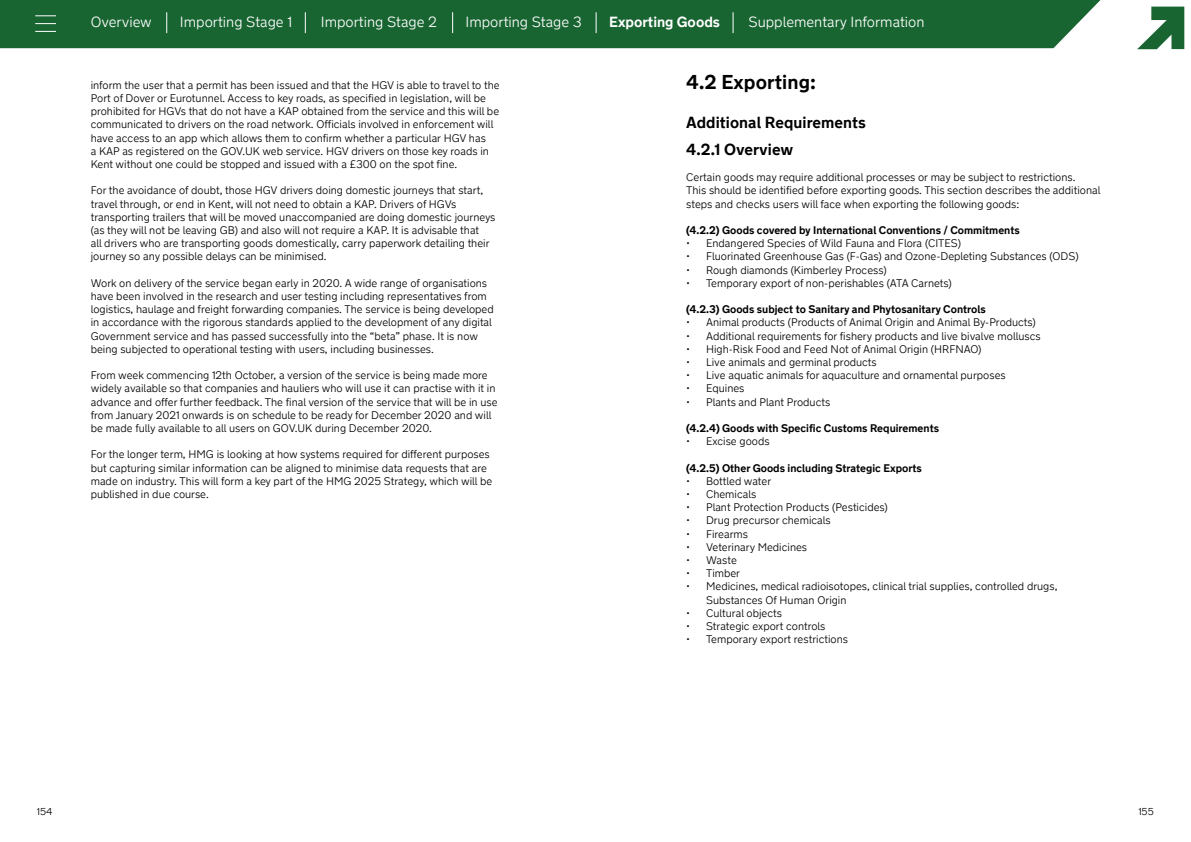
<style>
.page{position:relative;width:1191px;height:842px;background:#fff}
.page>*{position:absolute;margin:0;border:0;box-sizing:border-box;transform-origin:0 0}
.t1{font:700 20px "New Transport";letter-spacing:.005em;color:#000}
.t2{font:700 16px/26.4px "New Transport";letter-spacing:.005em;color:#000}
.t3{font:300 14.7px "New Transport";color:#fff}
.t4{font:700 14.7px "New Transport";color:#fff}
.t5{font:300 11px/13.2px "New Transport";color:#000}
.t6{font:700 11px "New Transport";color:#000}
.t7{font:300 10px "New Transport";color:#000}
</style>
<div class="page">
<div style="left:0;top:0;width:1101px;height:48px;background:#186531"></div>
<svg style="left:1137px;top:7px;width:47px;height:42px"></svg>
<svg style="left:166px;top:12px;width:1px;height:21px"></svg>
<svg style="left:305px;top:12px;width:1px;height:21px"></svg>
<svg style="left:452px;top:12px;width:1px;height:21px"></svg>
<svg style="left:595px;top:12px;width:1px;height:21px"></svg>
<svg style="left:732px;top:12px;width:1px;height:21px"></svg>
<svg style="left:35px;top:15px;width:21px;height:1px"></svg>
<svg style="left:35px;top:23px;width:21px;height:1px"></svg>
<svg style="left:35px;top:31px;width:21px;height:1px"></svg>
<h3 class="t3" style="left:91px;top:13px;width:62px">Overview</h3>
<h3 class="t3" style="left:180px;top:13px;width:114px">Importing Stage 1</h3>
<h3 class="t3" style="left:321px;top:13px;width:118px">Importing Stage 2</h3>
<h3 class="t3" style="left:465px;top:13px;width:118px">Importing Stage 3</h3>
<h3 class="t4" style="left:609px;top:13px;width:112px">Exporting Goods</h3>
<h3 class="t3" style="left:748px;top:13px;width:178px">Supplementary Information</h3>
<p class="t5" style="left:91px;top:78px;width:410px">inform the user that a permit has been issued and that the HGV is able to travel to the Port of Dover or Eurotunnel. Access to key roads, as specified in legislation, will be prohibited for HGVs that do not have a KAP obtained from the service and this will be communicated to drivers on the road network. Officials involved in enforcement will have access to an app which allows them to confirm whether a particular HGV has<br>a KAP as registered on the GOV.UK web service. HGV drivers on those key roads in Kent without one could be stopped and issued with a £300 on the spot fine.</p>
<p class="t5" style="left:91px;top:184px;width:406px">For the avoidance of doubt, those HGV drivers doing domestic journeys that start, travel through, or end in Kent, will not need to obtain a KAP. Drivers of HGVs transporting trailers that will be moved unaccompanied are doing domestic journeys (as they will not be leaving GB) and also will not require a KAP. It is advisable that<br>all drivers who are transporting goods domestically, carry paperwork detailing their journey so any possible delays can be minimised.</p>
<p class="t5" style="left:91px;top:276px;width:404px">Work on delivery of the service began early in 2020. A wide range of organisations have been involved in the research and user testing including representatives from logistics, haulage and freight forwarding companies. The service is being developed in accordance with the rigorous standards applied to the development of any digital Government service and has passed successfully into the “beta” phase. It is now being subjected to operational testing with users, including businesses.</p>
<p class="t5" style="left:91px;top:369px;width:408px">From week commencing 12th October, a version of the service is being made more widely available so that companies and hauliers who will use it can practise with it in advance and offer further feedback. The final version of the service that will be in use from January 2021 onwards is on schedule to be ready for December 2020 and will be made fully available to all users on GOV.UK during December 2020.</p>
<p class="t5" style="left:91px;top:448px;width:403px">For the longer term, HMG is looking at how systems required for different purposes but capturing similar information can be aligned to minimise data requests that are made on industry. This will form a key part of the HMG 2025 Strategy, which will be published in due course.</p>
<h1 class="t1" style="left:686px;top:69px;width:131px">4.2 Exporting:</h1>
<h2 class="t2" style="left:686px;top:110px;width:181px">Additional Requirements<br>4.2.1 Overview</h2>
<p class="t5" style="left:686px;top:171px;width:416px">Certain goods may require additional processes or may be subject to restrictions.<br>This should be identified before exporting goods. This section describes the additional steps and checks users will face when exporting the following goods:</p>
<p class="t6" style="left:686px;top:223px;width:335px">(4.2.2) Goods covered by International Conventions / Commitments</p>
<p class="t5" style="left:686px;top:237px;width:276px">• Endangered Species of Wild Fauna and Flora (CITES)</p>
<p class="t5" style="left:686px;top:250px;width:394px">• Fluorinated Greenhouse Gas (F-Gas) and Ozone-Depleting Substances (ODS)</p>
<p class="t5" style="left:686px;top:263px;width:202px">• Rough diamonds (Kimberley Process)</p>
<p class="t5" style="left:686px;top:276px;width:267px">• Temporary export of non-perishables (ATA Carnets)</p>
<p class="t6" style="left:686px;top:302px;width:301px">(4.2.3) Goods subject to Sanitary and Phytosanitary Controls</p>
<p class="t5" style="left:686px;top:316px;width:351px">• Animal products (Products of Animal Origin and Animal By-Products)</p>
<p class="t5" style="left:686px;top:329px;width:356px">• Additional requirements for fishery products and live bivalve molluscs</p>
<p class="t5" style="left:686px;top:342px;width:297px">• High-Risk Food and Feed Not of Animal Origin (HRFNAO)</p>
<p class="t5" style="left:686px;top:356px;width:192px">• Live animals and germinal products</p>
<p class="t5" style="left:686px;top:369px;width:321px">• Live aquatic animals for aquaculture and ornamental purposes</p>
<p class="t5" style="left:686px;top:382px;width:60px">• Equines</p>
<p class="t5" style="left:686px;top:395px;width:145px">• Plants and Plant Products</p>
<p class="t6" style="left:686px;top:421px;width:254px">(4.2.4) Goods with Specific Customs Requirements</p>
<p class="t5" style="left:686px;top:435px;width:85px">• Excise goods</p>
<p class="t6" style="left:686px;top:461px;width:237px">(4.2.5) Other Goods including Strategic Exports</p>
<p class="t5" style="left:686px;top:474px;width:86px">• Bottled water</p>
<p class="t5" style="left:686px;top:488px;width:72px">• Chemicals</p>
<p class="t5" style="left:686px;top:501px;width:203px">• Plant Protection Products (Pesticides)</p>
<p class="t5" style="left:686px;top:514px;width:146px">• Drug precursor chemicals</p>
<p class="t5" style="left:686px;top:527px;width:63px">• Firearms</p>
<p class="t5" style="left:686px;top:540px;width:122px">• Veterinary Medicines</p>
<p class="t5" style="left:686px;top:554px;width:52px">• Waste</p>
<p class="t5" style="left:686px;top:567px;width:55px">• Timber</p>
<p class="t5" style="left:706px;top:580px;width:353px;text-indent:-20px">• Medicines, medical radioisotopes, clinical trial supplies, controlled drugs,<br>Substances Of Human Origin</p>
<p class="t5" style="left:686px;top:606px;width:97px">• Cultural objects</p>
<p class="t5" style="left:686px;top:620px;width:141px">• Strategic export controls</p>
<p class="t5" style="left:686px;top:633px;width:163px">• Temporary export restrictions</p>
<p class="t7" style="left:37px;top:805px;width:17px">154</p>
<p class="t7" style="left:1138px;top:805px;width:17px">155</p>
</div>
